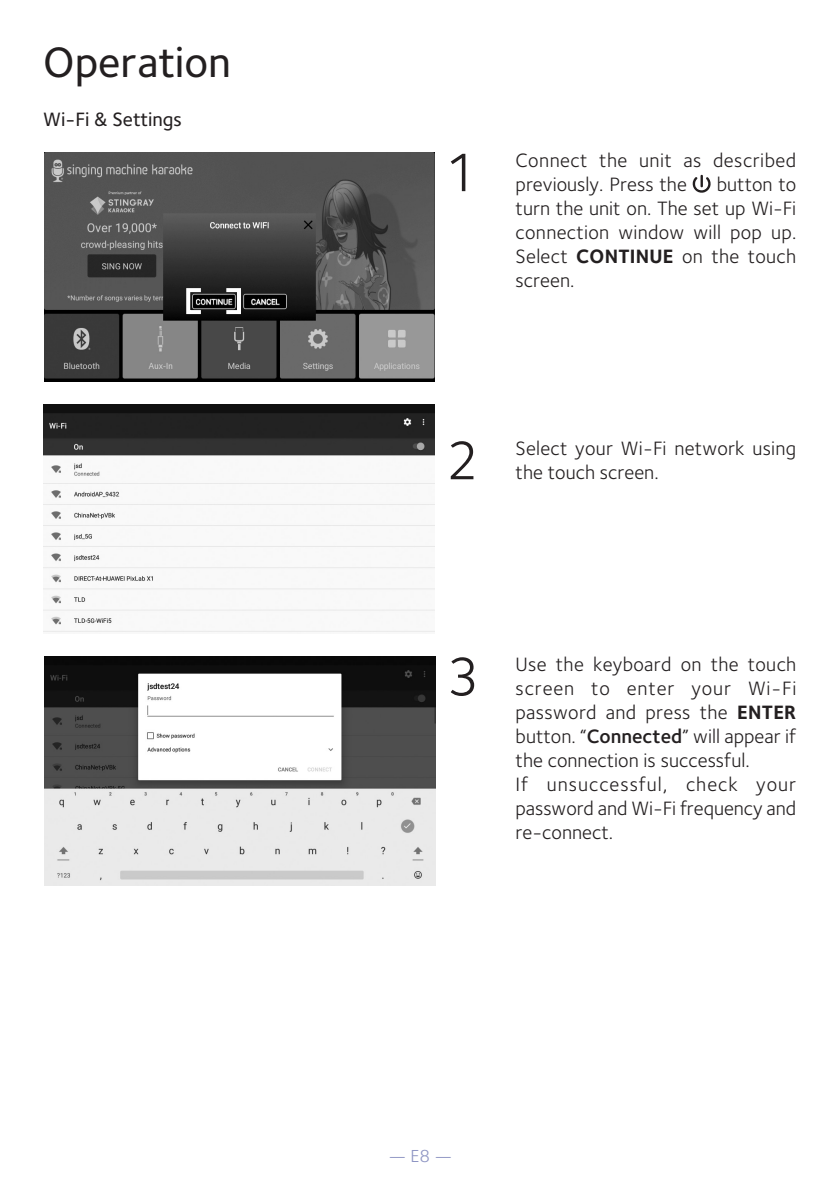
<style>
.page{position:relative;width:840px;height:1191px;background:#fff}
.page>*{position:absolute;margin:0;border:0;box-sizing:border-box;transform-origin:0 0}
.t1{font:56px "Foundry Sterling";color:#231f20}
.t2{font:500 44px "Foundry Sterling";color:#231f20}
.t3{font:20px/24px "Foundry Sterling";color:#231f20;text-align:justify}
.t4{font:20px/24px "Foundry Sterling";letter-spacing:.025em;color:#231f20}
.t5{font:500 20px "Foundry Sterling";color:#231f20}
.t6{font:18px "Foundry Sterling";color:#8e95c3}
.s1{font-weight:700}
.s2{font-weight:600}
</style>
<div class="page">
<img style="left:44px;top:153px;width:390px;height:228px">
<img style="left:43px;top:404px;width:391px;height:228px">
<svg style="left:692px;top:174px;width:18px;height:19px"></svg>
<svg style="left:184px;top:286px;width:59px;height:30px"></svg>
<img style="left:44px;top:656px;width:391px;height:229px">
<p class="t2" style="left:43px;top:37px;width:189px">Operation</p>
<p class="t5" style="left:43px;top:107px;width:140px">Wi-Fi &amp; Settings</p>
<p class="t1" style="left:445px;top:140px;width:35px">1</p>
<p class="t4" style="left:515px;top:148px;width:282px">Connect the unit as described previously. Press the</p>
<p class="t3" style="left:515px;top:172px;width:282px;text-indent:201px">button to turn the unit on. The set up Wi-Fi connection window will pop up.<br>Select <span class="s1">CONTINUE</span> on the touch screen.</p>
<p class="t1" style="left:445px;top:428px;width:35px">2</p>
<p class="t3" style="left:515px;top:436px;width:282px">Select your Wi-Fi network using the touch screen.</p>
<p class="t1" style="left:446px;top:644px;width:35px">3</p>
<p class="t3" style="left:515px;top:652px;width:282px">Use the keyboard on the touch screen to enter your Wi-Fi password and press the <span class="s1">ENTER </span>button. “<span class="s2">Connected</span>” will appear if the connection is successful.</p>
<p class="t3" style="left:515px;top:772px;width:282px">If unsuccessful, check your password and Wi-Fi frequency and re-connect.</p>
<p class="t6" style="left:388px;top:1145px;width:66px">— E8 —</p>
</div>
